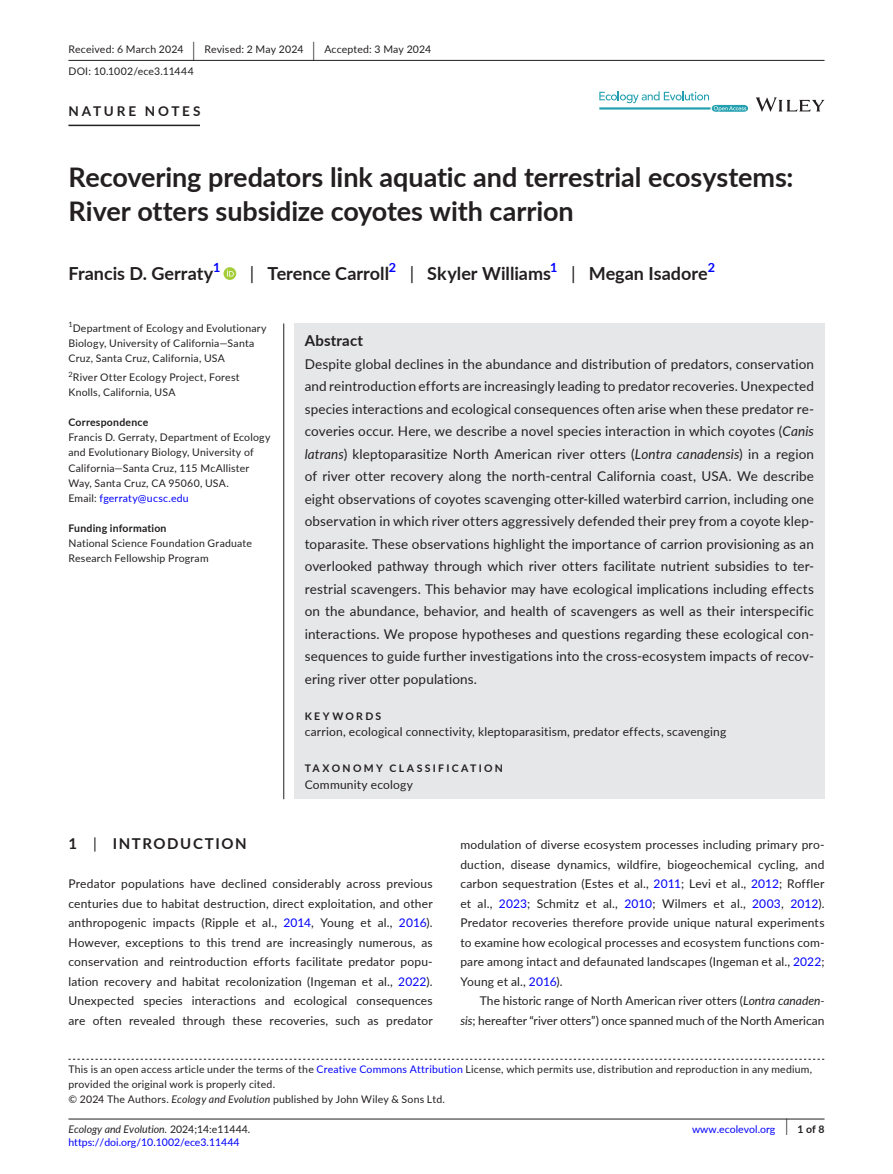
<style>
.page{position:relative;width:893px;height:1174px;background:#fff}
.page>*{position:absolute;margin:0;border:0;box-sizing:border-box;transform-origin:0 0}
.t1{font:700 27px/34.5px "Lato";letter-spacing:-.005em;color:#231f20}
.t2{font:700 18px "Lato";color:#231f20}
.t3{font:700 15px "Lato";letter-spacing:.1em;color:#231f20}
.t4{font:700 15px "Lato";letter-spacing:.015em;color:#231f20}
.t5{font:13.5px/22.5px "Lato";letter-spacing:.01em;color:#231f20;text-align:justify}
.t6{font:700 13.5px "Lato";letter-spacing:.21em;color:#231f20}
.t7{font:12px/19.5px "Lato";letter-spacing:.01em;color:#231f20;text-align:justify}
.t8{font:10.5px/15px "Lato";letter-spacing:.02em;color:#231f20}
.t9{font:10.5px "Lato";color:#00f}
.t10{font:700 10.5px "Lato";letter-spacing:.025em;color:#231f20}
.t11{font:italic 10.5px "Lato";color:#231f20}
.t12{font:700 10.5px "Lato";letter-spacing:.22em;color:#231f20}
.t13{font:7.35px "Lato";color:#231f20}
.s1{font-size:19.65px}
.s2{font-weight:400}
.s3{color:#00f}
.s4{font-style:italic}
.s5{font-style:normal}
.s6{font-weight:400;font-size:17.4px}
</style>
<div class="page">
<hr style="left:68px;top:1118px;width:756px;height:1px;background:#231f20">
<svg style="left:756px;top:97px;width:68px;height:15px"></svg>
<svg style="left:599px;top:91px;width:149px;height:21px"></svg>
<hr style="left:68px;top:60px;width:756px;height:1px;background:#231f20">
<hr style="left:68px;top:125px;width:132px;height:1px;background:#231f20">
<svg style="left:223px;top:267px;width:13px;height:13px"></svg>
<svg style="left:227px;top:269px;width:7px;height:7px"></svg>
<svg style="left:68px;top:1058px;width:756px;height:1px"></svg>
<div style="left:294px;top:323px;width:530px;height:476px;background:#e6e7e9"></div>
<hr style="left:283px;top:323px;width:1px;height:476px;background:#231f20">
<p class="t8" style="left:68px;top:38px;width:364px;line-height:21.8px">Received: 6 March 2024 <span class="s1">|</span> Revised: 2 May 2024 <span class="s1">|</span> Accepted: 3 May 2024<br>DOI: 10.1002/ece3.11444</p>
<p class="t6" style="left:68px;top:102px;width:133px">NATURE NOTES</p>
<h1 class="t1" style="left:68px;top:159px;width:726px">Recovering predators link aquatic and terrestrial ecosystems:<br>River otters subsidize coyotes with carrion</h1>
<h2 class="t2" style="left:68px;top:260px;width:154px">Francis D. Gerraty<sup>1</sup></h2>
<h2 class="t2" style="left:250px;top:260px;width:467px"><span class="s2">|</span> Terence Carroll<sup>2</sup> <span class="s2">|</span> Skyler Williams<sup>1</sup> <span class="s2">|</span> Megan Isadore<sup>2</sup></h2>
<p class="t13" style="left:68px;top:321px;width:6px">1</p>
<p class="t8" style="left:68px;top:321px;width:200px;text-indent:4px">Department of Ecology and Evolutionary<br>Biology, University of California—Santa<br>Cruz, Santa Cruz, California, USA</p>
<p class="t13" style="left:68px;top:371px;width:6px">2</p>
<p class="t8" style="left:68px;top:371px;width:173px;text-indent:4px">River Otter Ecology Project, Forest<br>Knolls, California, USA</p>
<p class="t10" style="left:68px;top:415px;width:81px">Correspondence</p>
<p class="t8" style="left:68px;top:431px;width:204px">Francis D. Gerraty, Department of Ecology and Evolutionary Biology, University of California—Santa Cruz, 115 McAllister Way, Santa Cruz, CA 95060, USA.<br>Email: <span class="s3">fgerraty@ucsc.edu</span></p>
<p class="t10" style="left:68px;top:520px;width:100px">Funding information</p>
<p class="t8" style="left:68px;top:536px;width:185px">National Science Foundation Graduate<br>Research Fellowship Program</p>
<p class="t4" style="left:305px;top:329px;width:60px">Abstract</p>
<p class="t5" style="left:305px;top:353px;width:511px">Despite global declines in the abundance and distribution of predators, conservation and reintroduction efforts are increasingly leading to predator recoveries. Unexpected species interactions and ecological consequences often arise when these predator re&shy;coveries occur. Here, we describe a novel species interaction in which coyotes (<span class="s4">Canis latrans</span>) kleptoparasitize North American river otters (<span class="s4">Lontra canadensis</span>) in a region of river otter recovery along the north- central California coast, USA. We describe eight observations of coyotes scavenging otter- killed waterbird carrion, including one observation in which river otters aggressively defended their prey from a coyote klep&shy;toparasite. These observations highlight the importance of carrion provisioning as an overlooked pathway through which river otters facilitate nutrient subsidies to ter&shy;restrial scavengers. This behavior may have ecological implications including effects on the abundance, behavior, and health of scavengers as well as their interspecific interactions. We propose hypotheses and questions regarding these ecological con&shy;sequences to guide further investigations into the cross- ecosystem impacts of recov&shy;ering river otter populations.</p>
<p class="t12" style="left:305px;top:708px;width:78px">KEYWORDS</p>
<p class="t7" style="left:305px;top:723px;width:423px">carrion, ecological connectivity, kleptoparasitism, predator effects, scavenging</p>
<p class="t12" style="left:305px;top:760px;width:200px">TAXONOMY CLASSIFICATION</p>
<p class="t7" style="left:305px;top:775px;width:110px">Community ecology</p>
<p class="t3" style="left:68px;top:833px;width:180px">1 <span class="s2">|</span> INTRODUCTION</p>
<p class="t7" style="left:68px;top:875px;width:366px">Predator populations have declined considerably across previous centuries due to habitat destruction, direct exploitation, and other anthropogenic impacts (Ripple et al., <span class="s3">2014</span>, Young et al., <span class="s3">2016</span>).<br>However, exceptions to this trend are increasingly numerous, as conservation and reintroduction efforts facilitate predator popu&shy;lation recovery and habitat recolonization (Ingeman et al., <span class="s3">2022</span>).<br>Unexpected species interactions and ecological consequences are often revealed through these recoveries, such as predator</p>
<p class="t7" style="left:460px;top:836px;width:366px">modulation of diverse ecosystem processes including primary pro&shy;duction, disease dynamics, wildfire, biogeochemical cycling, and carbon sequestration (Estes et al., <span class="s3">2011</span>; Levi et al., <span class="s3">2012</span>; Roffler et al., <span class="s3">2023</span>; Schmitz et al., <span class="s3">2010</span>; Wilmers et al., <span class="s3">2003</span>, <span class="s3">2012</span>).<br>Predator recoveries therefore provide unique natural experiments to examine how ecological processes and ecosystem functions com&shy;pare among intact and defaunated landscapes (Ingeman et al., <span class="s3">2022</span>; Young et al., <span class="s3">2016</span>).</p>
<p class="t7" style="left:460px;top:992px;width:366px;text-align:right">The historic range of North American river otters (<span class="s4">Lontra canaden-<br>sis</span>; hereafter “river otters”) once spanned much of the North American</p>
<p class="t8" style="left:68px;top:1062px;width:745px">This is an open access article under the terms of the <span class="s3">Creative Commons Attribution</span> License, which permits use, distribution and reproduction in any medium, provided the original work is properly cited.<br>© 2024 The Authors. <span class="s4">Ecology and Evolution</span> published by John Wiley &amp; Sons Ltd.</p>
<p class="t11" style="left:68px;top:1125px;width:183px">Ecology and Evolution. <span class="s5">2024;14:e11444.</span></p>
<p class="t10" style="left:786px;top:1124px;width:40px"><span class="s6">|</span> 1 of 8</p>
<p class="t9" style="left:68px;top:1138px;width:173px">https://doi.org/10.1002/ece3.11444</p>
<p class="t9" style="left:692px;top:1124px;width:85px">www.ecolevol.org</p>
</div>
